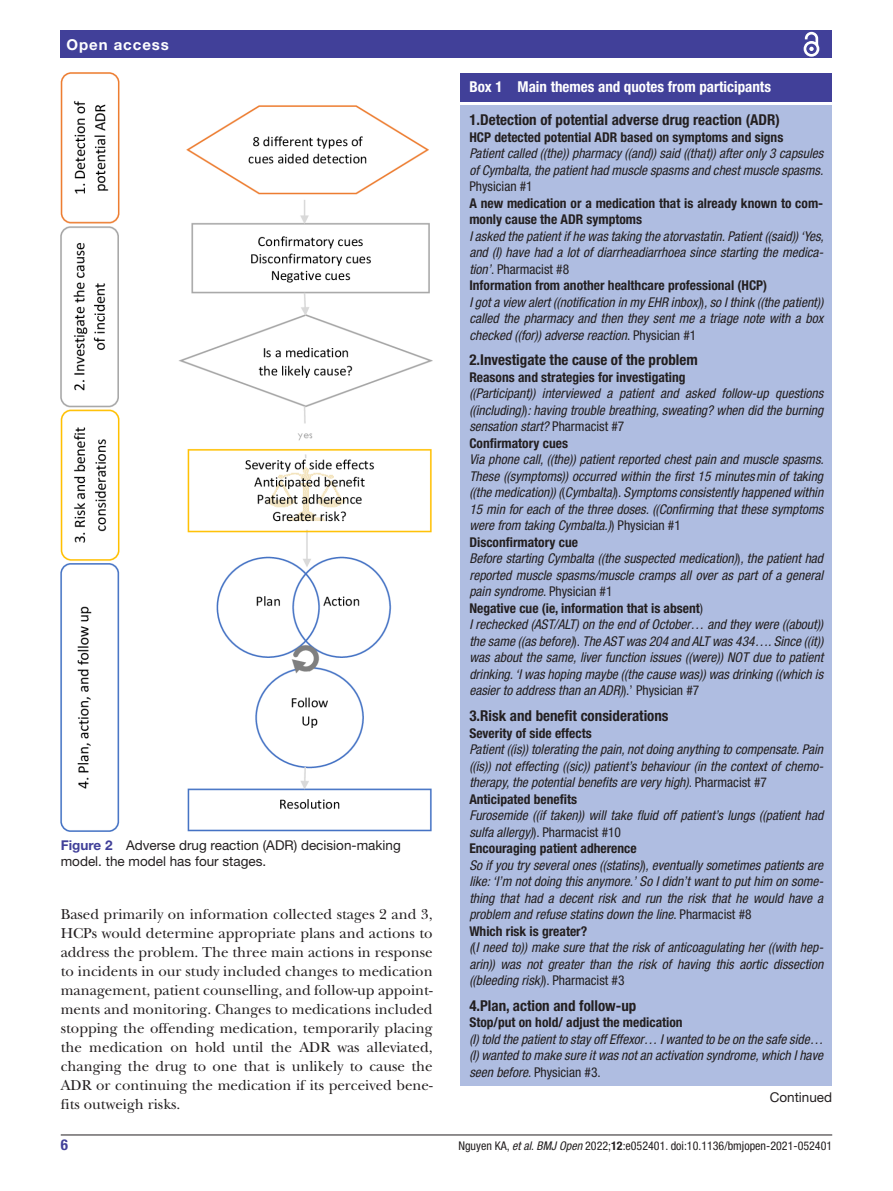
<style>
.page{position:relative;width:893px;height:1191px;background:#fff}
.page>*{position:absolute;margin:0;border:0;box-sizing:border-box;transform-origin:0 0}
.t1{font:15px/19px "New Baskerville";color:#231f20;text-align:justify}
.t2{font:700 condensed 15px "Helvetica Neue LT Std";color:#231f20}
.t3{font:700 condensed 15px "Helvetica Neue LT Std";color:#fff}
.t4{font:700 15px "Helvetica Neue LT Std";letter-spacing:.065em;color:#fff}
.t5{font:700 condensed 15px "Helvetica Neue LT Std";color:#414099}
.t6{font:italic condensed 13.5px/16.5px "Helvetica Neue LT Std";color:#231f20}
.t7{font:700 condensed 13.5px/16.5px "Helvetica Neue LT Std";color:#231f20}
.t8{font:13.5px/16.2px "Helvetica Neue LT Std";color:#231f20}
.t9{font:condensed 13.5px "Helvetica Neue LT Std";color:#231f20}
.t10{font:condensed 12px "Helvetica Neue LT Std";color:#231f20}
.s1{font-weight:700;color:#414099}
.s2{font-style:normal}
.s3{font-weight:700;font-style:normal}
.s4{font-style:italic}
.s5{font-weight:700}
</style>
<div class="page">
<hr style="left:61px;top:1134px;width:771px;height:1px;background:#231f20">
<div style="left:61px;top:31px;width:771px;height:27px;background:#414099"></div>
<svg style="left:803px;top:31px;width:17px;height:26px"></svg>
<img style="left:61px;top:73px;width:372px;height:759px">
<div style="left:460px;top:73px;width:372px;height:28px;background:#414099"></div>
<div style="left:460px;top:106px;width:372px;height:979px;background:#afbde1"></div>
<p class="t4" style="left:66px;top:35px;width:104px">Open access</p>
<p class="t8" style="left:61px;top:836px;width:342px"><span class="s1">Figure 2</span> Adverse drug reaction (ADR) decision-making model. the model has four stages.</p>
<p class="t1" style="left:61px;top:905px;width:373px">Based primarily on information collected stages 2 and 3, HCPs would determine appropriate plans and actions to address the problem. The three main actions in response to incidents in our study included changes to medication management, patient counselling, and follow-up appoint&shy;ments and monitoring. Changes to medications included stopping the offending medication, temporarily placing the medication on hold until the ADR was alleviated, changing the drug to one that is unlikely to cause the ADR or continuing the medication if its perceived bene&shy;fits outweigh risks.</p>
<p class="t3" style="left:469px;top:78px;width:303px">Box 1 Main themes and quotes from participants</p>
<p class="t2" style="left:469px;top:111px;width:312px">1.Detection of potential adverse drug reaction (ADR)</p>
<p class="t7" style="left:469px;top:129px;width:315px">HCP detected potential ADR based on symptoms and signs</p>
<p class="t6" style="left:469px;top:146px;width:355px">Patient called ((the)) pharmacy ((and)) said ((that)) after only 3 capsules of Cymbalta, the patient had muscle spasms and chest muscle spasms.</p>
<p class="t9" style="left:469px;top:179px;width:65px">Physician #1</p>
<p class="t7" style="left:469px;top:195px;width:355px">A new medication or a medication that is already known to com&shy;monly cause the ADR symptoms</p>
<p class="t6" style="left:469px;top:228px;width:356px">I asked the patient if he was taking the atorvastatin. Patient ((said)) ‘Yes, and (I) have had a lot of diarrheadiarrhoea since starting the medica&shy;tion’<span class="s2">. Pharmacist #8<br></span><span class="s3">Information from another healthcare professional (HCP)<br></span>I got a view alert ((notification in my EHR inbox)<span class="s2">)</span>, so I think ((the patient)) called the pharmacy and then they sent me a triage note with a box checked ((for)) adverse reaction<span class="s2">. Physician #1</span></p>
<p class="t2" style="left:469px;top:351px;width:230px">2.Investigate the cause of the problem</p>
<p class="t7" style="left:469px;top:369px;width:218px">Reasons and strategies for investigating</p>
<p class="t6" style="left:469px;top:386px;width:355px">((Participant)) interviewed a patient and asked follow-up questions ((including)<span class="s2">)</span>: having trouble breathing, sweating? when did the burning sensation start? <span class="s2">Pharmacist #7<br></span><span class="s3">Confirmatory cues</span></p>
<p class="t6" style="left:469px;top:452px;width:356px">Via phone call, ((the)) patient reported chest pain and muscle spasms.<br>These ((symptoms)) occurred within the first 15 minutesmin of taking ((the medication)) (<span class="s2">(</span>Cymbalta)<span class="s2">).</span> Symptoms consistently happened within 15 min for each of the three doses. ((Confirming that these symptoms were from taking Cymbalta.)<span class="s2">) Physician #1<br></span><span class="s3">Disconfirmatory cue<br></span>Before starting Cymbalta ((the suspected medication)<span class="s2">)</span>, the patient had reported muscle spasms/muscle cramps all over as part of a general pain syndrome<span class="s2">. Physician #1<br></span><span class="s3">Negative cue (ie, information that is absent</span><span class="s2">)<br></span>I rechecked (AST/ALT) on the end of October… and they were ((about)) the same ((as before)<span class="s2">).</span> The AST was 204 and ALT was 434…. Since ((it)) was about the same, liver function issues ((were)) NOT due to patient drinking. ‘I was hoping maybe ((the cause was)) was drinking ((which is easier to address than an ADR)<span class="s2">).’ Physician #7</span></p>
<p class="t2" style="left:469px;top:706px;width:201px">3.Risk and benefit considerations</p>
<p class="t7" style="left:469px;top:724px;width:124px">Severity of side effects</p>
<p class="t6" style="left:469px;top:741px;width:355px">Patient ((is)) tolerating the pain, not doing anything to compensate. Pain ((is)) not effecting ((sic)) patient’s behaviour (in the context of chemo&shy;therapy, the potential benefits are very high)<span class="s2">. Pharmacist #7<br></span><span class="s3">Anticipated benefits</span></p>
<p class="t6" style="left:469px;top:807px;width:356px">Furosemide ((if taken)) will take fluid off patient’s lungs ((patient had sulfa allergy)<span class="s2">). Pharmacist #10<br></span><span class="s3">Encouraging patient adherence<br></span>So if you try several ones ((statins)<span class="s2">)</span>, eventually sometimes patients are like: ‘I’m not doing this anymore.’ So I didn’t want to put him on some&shy;thing that had a decent risk and run the risk that he would have a problem and refuse statins down the line<span class="s2">. Pharmacist #8<br></span><span class="s3">Which risk is greater?<br></span>(<span class="s2">(</span>I need to)) make sure that the risk of anticoagulating her ((with hep&shy;arin)) was not greater than the risk of having this aortic dissection ((bleeding risk)<span class="s2">). Pharmacist #3</span></p>
<p class="t2" style="left:469px;top:996px;width:169px">4.Plan, action and follow-up</p>
<p class="t7" style="left:469px;top:1014px;width:215px">Stop/put on hold/ adjust the medication</p>
<p class="t6" style="left:469px;top:1031px;width:355px;text-align:justify">(I) told the patient to stay off Effexor… I wanted to be on the safe side… (I) wanted to make sure it was not an activation syndrome, which I have seen before<span class="s2">. Physician #3.</span></p>
<p class="t8" style="left:770px;top:1088px;width:64px">Continued</p>
<p class="t5" style="left:61px;top:1135px;width:9px">6</p>
<p class="t10" style="left:458px;top:1138px;width:375px">Nguyen KA, <span class="s4">et al</span>. <span class="s4">BMJ Open</span> 2022;<span class="s5">12</span>:e052401. doi:10.1136/bmjopen-2021-052401</p>
</div>
